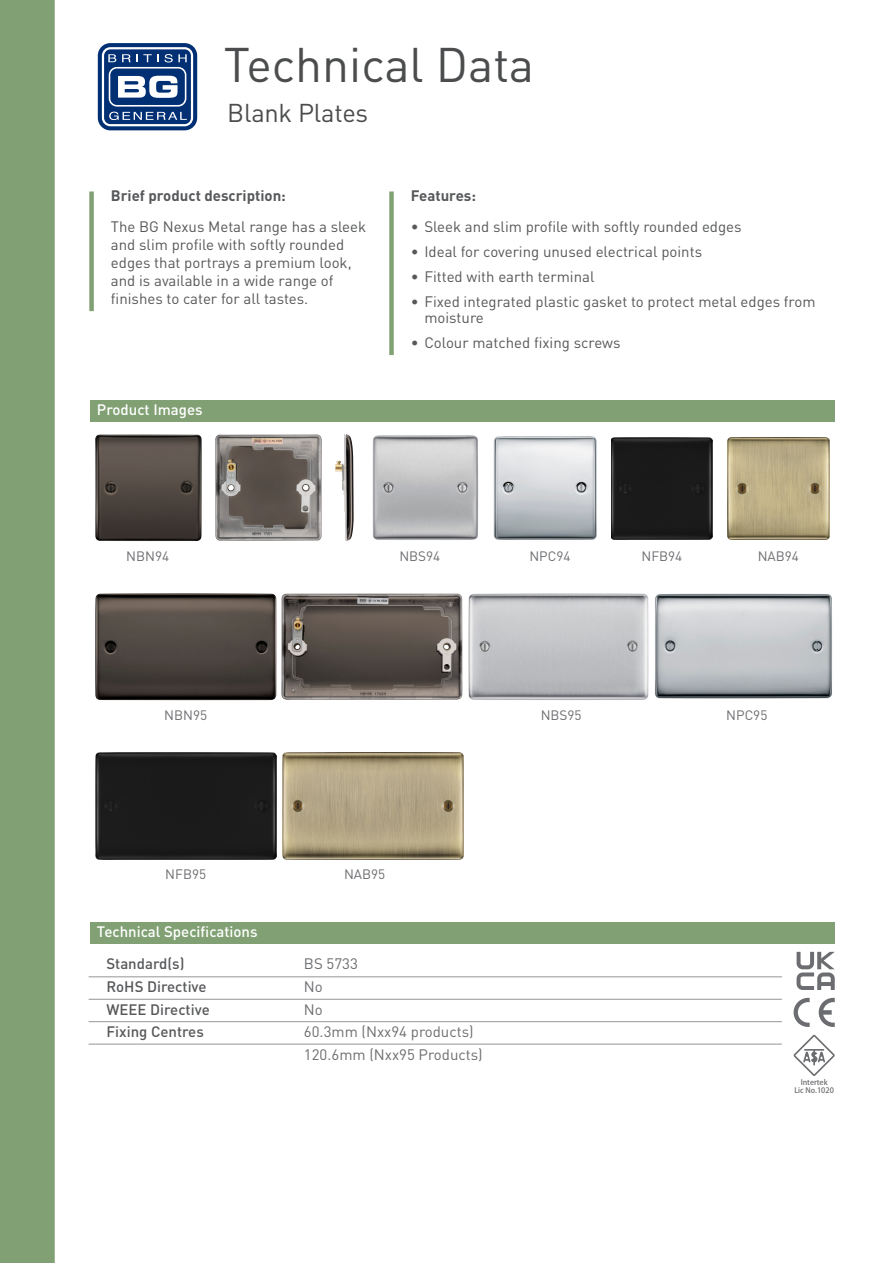
<style>
.page{position:relative;width:893px;height:1263px;background:#fff}
.page>*{position:absolute;margin:0;border:0;box-sizing:border-box;transform-origin:0 0}
.t1{font:48px "DIN Pro";color:#4b4c4d}
.t2{font:25.5px "DIN Pro";letter-spacing:-.01em;color:#4b4c4d}
.t3{font:15px/18px "DIN Pro";color:#57585a}
.t4{font:15px "DIN Pro";color:#6c6d70}
.t5{font:500 15px "DIN Pro";color:#57585a}
.t6{font:500 15px "DIN Pro";color:#fff}
.t7{font:700 15px "DIN Pro";color:#57585a}
.t8{font:13.5px "DIN Pro";color:#6c6d70}
.t9{font:7.5px "Adobe Heiti Std";color:#6c6d70}
</style>
<div class="page">
<div style="left:0;top:0;width:55px;height:1263px;background:#81a174"></div>
<div style="left:98px;top:43px;width:99px;height:87px;background:linear-gradient(to right,#002f73,#002f73);border-radius:13px"></div>
<svg style="left:102px;top:47px;width:91px;height:79px"></svg>
<div style="left:389px;top:191px;width:5px;height:164px;background:#81a174"></div>
<div style="left:89px;top:191px;width:5px;height:120px;background:#81a174"></div>
<div style="left:90px;top:400px;width:745px;height:22px;background:#81a174"></div>
<img style="left:95px;top:434px;width:107px;height:107px">
<img style="left:95px;top:593px;width:181px;height:107px">
<img style="left:95px;top:752px;width:181px;height:107px">
<img style="left:282px;top:752px;width:181px;height:107px">
<img style="left:468px;top:593px;width:181px;height:107px">
<img style="left:655px;top:593px;width:177px;height:106px">
<img style="left:281px;top:593px;width:181px;height:107px">
<img style="left:372px;top:435px;width:107px;height:105px">
<img style="left:493px;top:436px;width:104px;height:104px">
<img style="left:611px;top:437px;width:102px;height:102px">
<img style="left:727px;top:437px;width:102px;height:102px">
<img style="left:215px;top:434px;width:107px;height:107px">
<img style="left:335px;top:434px;width:19px;height:107px">
<div style="left:90px;top:922px;width:745px;height:22px;background:#81a174"></div>
<hr style="left:89px;top:976px;width:693px;height:1px;background:#939598">
<hr style="left:89px;top:1021px;width:693px;height:1px;background:#939598">
<hr style="left:89px;top:999px;width:693px;height:1px;background:#939598">
<hr style="left:89px;top:1044px;width:693px;height:1px;background:#939598">
<svg style="left:794px;top:998px;width:16px;height:29px"></svg>
<svg style="left:819px;top:998px;width:16px;height:29px"></svg>
<svg style="left:797px;top:952px;width:38px;height:38px"></svg>
<svg style="left:793px;top:1035px;width:42px;height:41px"></svg>
<p class="t1" style="left:224px;top:32px;width:312px">Technical Data</p>
<p class="t2" style="left:227px;top:95px;width:143px">Blank Plates</p>
<p class="t7" style="left:111px;top:185px;width:177px">Brief product description:</p>
<p class="t3" style="left:111px;top:217px;width:257px">The BG Nexus Metal range has a sleek and slim profile with softly rounded edges that portrays a premium look, and is available in a wide range of finishes to cater for all tastes.</p>
<p class="t6" style="left:97px;top:399px;width:107px">Product Images</p>
<p class="t7" style="left:411px;top:185px;width:67px">Features:</p>
<p class="t3" style="left:411px;top:217px;width:332px">• Sleek and slim profile with softly rounded edges</p>
<p class="t3" style="left:411px;top:242px;width:293px">• Ideal for covering unused electrical points</p>
<p class="t3" style="left:411px;top:267px;width:185px">• Fitted with earth terminal</p>
<p class="t3" style="left:424px;top:293px;width:393px;line-height:16.5px;text-indent:-14px">• Fixed integrated plastic gasket to protect metal edges from moisture</p>
<p class="t3" style="left:411px;top:333px;width:211px">• Colour matched fixing screws</p>
<p class="t8" style="left:126px;top:547px;width:44px">NBN94</p>
<p class="t8" style="left:399px;top:547px;width:42px">NBS94</p>
<p class="t8" style="left:529px;top:547px;width:43px">NPC94</p>
<p class="t8" style="left:641px;top:547px;width:42px">NFB94</p>
<p class="t8" style="left:758px;top:547px;width:43px">NAB94</p>
<p class="t8" style="left:164px;top:706px;width:44px">NBN95</p>
<p class="t8" style="left:165px;top:865px;width:42px">NFB95</p>
<p class="t8" style="left:344px;top:865px;width:43px">NAB95</p>
<p class="t8" style="left:541px;top:706px;width:42px">NBS95</p>
<p class="t8" style="left:726px;top:706px;width:43px">NPC95</p>
<p class="t6" style="left:97px;top:922px;width:162px">Technical Specifications</p>
<p class="t5" style="left:106px;top:954px;width:80px">Standard(s)</p>
<p class="t5" style="left:106px;top:976px;width:102px">RoHS Directive</p>
<p class="t5" style="left:106px;top:999px;width:105px">WEEE Directive</p>
<p class="t5" style="left:106px;top:1021px;width:99px">Fixing Centres</p>
<p class="t4" style="left:304px;top:954px;width:55px">BS 5733</p>
<p class="t4" style="left:304px;top:976px;width:20px">No</p>
<p class="t4" style="left:304px;top:999px;width:20px">No</p>
<p class="t4" style="left:304px;top:1021px;width:171px">60.3mm (Nxx94 products)</p>
<p class="t4" style="left:304px;top:1044px;width:180px">120.6mm (Nxx95 Products)</p>
<p class="t9" style="left:801px;top:1078px;width:28px">Intertek</p>
<p class="t9" style="left:794px;top:1086px;width:41px">Lic No.1020</p>
</div>
